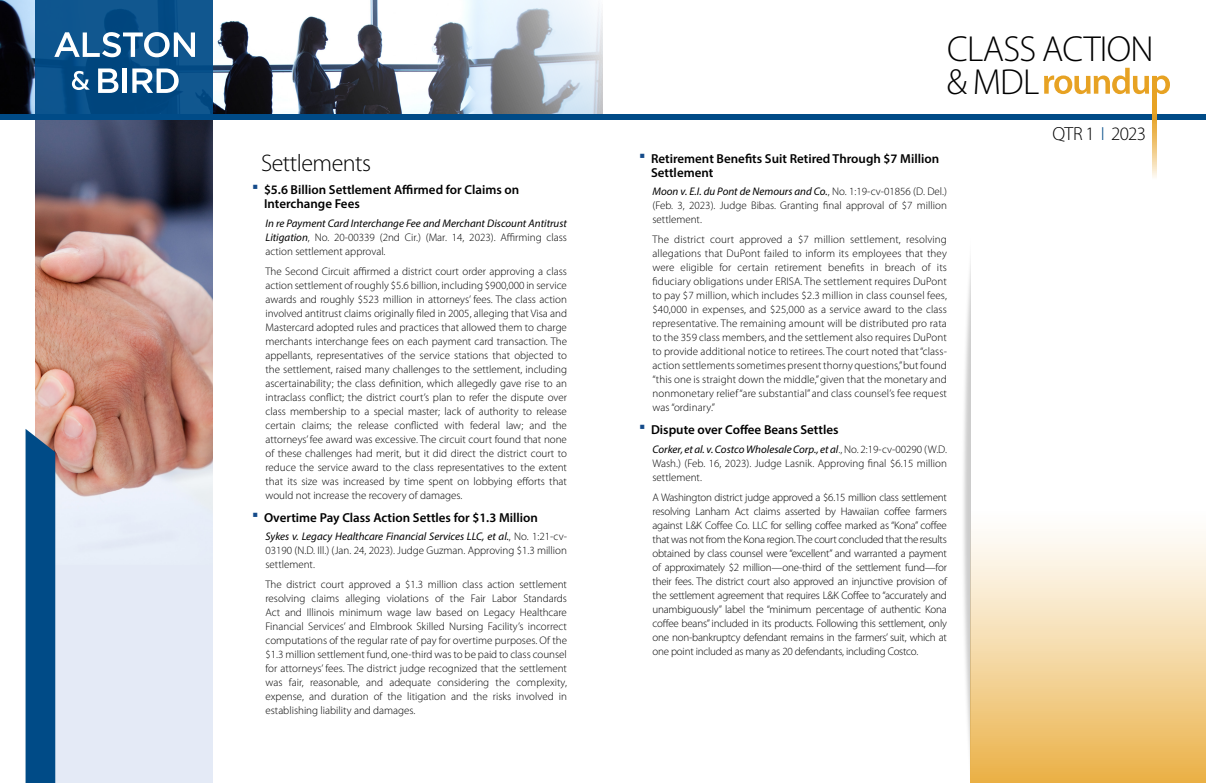
<style>
.page{position:relative;width:1206px;height:783px;background:#fff}
.page>*{position:absolute;margin:0;border:0;box-sizing:border-box;transform-origin:0 0}
.t1{font:300 36.3px/33.1px "Myriad Pro";letter-spacing:-.02em;color:#000}
.Heading{font:300 24px "Myriad Pro";letter-spacing:-.02em;color:#000}
.t2{font:300 19px "Myriad Pro";letter-spacing:-.04em;color:#000}
.t3{font:600 13px/14px "Myriad Pro";color:#000}
.body{font:300 11px/14px "Myriad Pro";color:#000;text-align:justify}
.Case_Name{font:300 11px/14px "Myriad Pro";color:#000;text-align:justify}
.s1{font-weight:400;font-style:italic}
.s2{color:#004b87}
</style>
<div class="page">
<div style="left:36px;top:0;width:177px;height:783px;background:#e4eaf6"></div>
<img style="left:36px;top:120px;width:177px;height:445px">
<img style="left:0;top:0;width:603px;height:114px">
<div style="left:0;top:114px;width:634px;height:6px;background:#004b87"></div>
<div style="left:630px;top:114px;width:576px;height:6px;background:#004b87"></div>
<div style="left:26px;top:429px;width:29px;height:354px;background:#004b87"></div>
<div style="left:36px;top:0;width:177px;height:119px;background:linear-gradient(to right,#095089,#0b5189)"></div>
<svg style="left:54px;top:32px;width:141px;height:25px;background:#6994b7"></svg>
<svg style="left:72px;top:71px;width:18px;height:19px"></svg>
<svg style="left:98px;top:69px;width:20px;height:24px"></svg>
<hr style="left:123px;top:69px;width:4px;height:24px;background:#fff">
<svg style="left:132px;top:69px;width:47px;height:24px"></svg>
<svg style="left:1152px;top:101px;width:5px;height:77px"></svg>
<svg style="left:1044px;top:68px;width:126px;height:33px"></svg>
<img style="left:963px;top:259px;width:8px;height:495px">
<svg style="left:970px;top:307px;width:236px;height:476px"></svg>
<p class="Heading" style="left:261px;top:149px;width:112px">Settlements</p>
<p class="t3" style="left:264px;top:182px;width:257px">$5.6 Billion Settlement Affirmed for Claims on<br>Interchange Fees</p>
<p class="Case_Name" style="left:266px;top:216px;width:303px"><span class="s1">In re Payment Card Interchange Fee and Merchant Discount Antitrust Litigation</span>, No. 20-00339 (2nd Cir.) (Mar. 14, 2023). Affirming class action settlement approval.</p>
<p class="body" style="left:266px;top:264px;width:303px">The Second Circuit affirmed a district court order approving a class action settlement of roughly $5.6 billion, including $900,000 in service awards and roughly $523 million in attorneys’ fees. The class action involved antitrust claims originally filed in 2005, alleging that Visa and Mastercard adopted rules and practices that allowed them to charge merchants interchange fees on each payment card transaction. The appellants, representatives of the service stations that objected to the settlement, raised many challenges to the settlement, including ascertainability; the class definition, which allegedly gave rise to an intraclass conflict; the district court’s plan to refer the dispute over class membership to a special master; lack of authority to release certain claims; the release conflicted with federal law; and the attorneys’ fee award was excessive. The circuit court found that none of these challenges had merit, but it did direct the district court to reduce the service award to the class representatives to the extent that its size was increased by time spent on lobbying efforts that would not increase the recovery of damages.</p>
<p class="t3" style="left:264px;top:510px;width:276px">Overtime Pay Class Action Settles for $1.3 Million</p>
<p class="Case_Name" style="left:266px;top:529px;width:303px"><span class="s1">Sykes v. Legacy Healthcare Financial Services LLC, et al.</span>, No. 1:21-cv-03190 (N.D. Ill.) (Jan. 24, 2023). Judge Guzman. Approving $1.3 million settlement.</p>
<p class="body" style="left:266px;top:577px;width:303px">The district court approved a $1.3 million class action settlement resolving claims alleging violations of the Fair Labor Standards Act and Illinois minimum wage law based on Legacy Healthcare Financial Services’ and Elmbrook Skilled Nursing Facility’s incorrect computations of the regular rate of pay for overtime purposes. Of the $1.3 million settlement fund, one-third was to be paid to class counsel for attorneys’ fees. The district judge recognized that the settlement was fair, reasonable, and adequate considering the complexity, expense, and duration of the litigation and the risks involved in establishing liability and damages.</p>
<h1 class="t1" style="left:947px;top:32px;width:208px">CLASS ACTION &amp; MDL</h1>
<h3 class="t2" style="left:1053px;top:122px;width:95px">QTR 1 <span class="s2">I</span> 2023</h3>
<p class="t3" style="left:651px;top:151px;width:290px">Retirement Benefits Suit Retired Through $7 Million<br>Settlement</p>
<p class="Case_Name" style="left:652px;top:184px;width:296px"><span class="s1">Moon v. E.I. du Pont de Nemours and Co.</span>, No. 1:19-cv-01856 (D. Del.) (Feb. 3, 2023). Judge Bibas. Granting final approval of $7 million settlement.</p>
<p class="body" style="left:652px;top:232px;width:296px">The district court approved a $7 million settlement, resolving allegations that DuPont failed to inform its employees that they were eligible for certain retirement benefits in breach of its fiduciary obligations under ERISA. The settlement requires DuPont to pay $7 million, which includes $2.3 million in class counsel fees, $40,000 in expenses, and $25,000 as a service award to the class representative. The remaining amount will be distributed pro rata to the 359 class members, and the settlement also requires DuPont to provide additional notice to retirees. The court noted that “class&shy;action settlements sometimes present thorny questions,” but found “this one is straight down the middle,” given that the monetary and nonmonetary relief “are substantial” and class counsel’s fee request was “ordinary.”</p>
<p class="t3" style="left:651px;top:423px;width:189px">Dispute over Coffee Beans Settles</p>
<p class="Case_Name" style="left:652px;top:442px;width:296px"><span class="s1">Corker, et al. v. Costco Wholesale Corp., et al</span>., No. 2:19-cv-00290 (W.D.<br>Wash.) (Feb. 16, 2023). Judge Lasnik. Approving final $6.15 million settlement.</p>
<p class="body" style="left:652px;top:490px;width:296px">A Washington district judge approved a $6.15 million class settlement resolving Lanham Act claims asserted by Hawaiian coffee farmers against L&amp;K Coffee Co. LLC for selling coffee marked as “Kona” coffee that was not from the Kona region. The court concluded that the results obtained by class counsel were “excellent” and warranted a payment of approximately $2 million—one-third of the settlement fund—for their fees. The district court also approved an injunctive provision of the settlement agreement that requires L&amp;K Coffee to “accurately and unambiguously” label the “minimum percentage of authentic Kona coffee beans” included in its products. Following this settlement, only one non-bankruptcy defendant remains in the farmers’ suit, which at one point included as many as 20 defendants, including Costco.</p>
</div>
